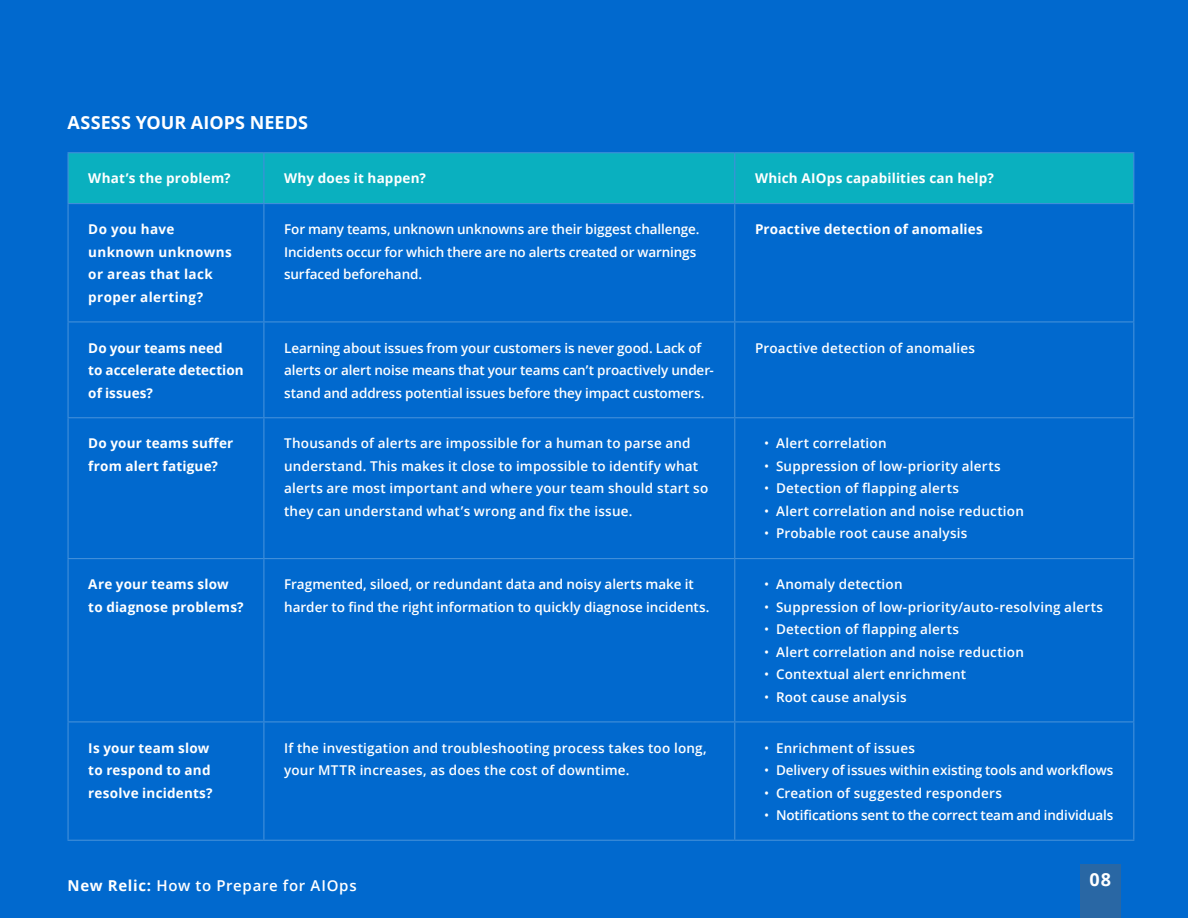
<style>
.page{position:relative;width:1188px;height:918px;background:#0169ce}
.page>*{position:absolute;margin:0;border:0;box-sizing:border-box;transform-origin:0 0}
.t1{font:700 18px "Open Sans";letter-spacing:.005em;color:#fff}
.t2{font:600 15px "Open Sans";letter-spacing:.05em;color:#fff}
.t3{font:600 13.5px/22.5px "Open Sans";letter-spacing:.015em;color:#fff}
.t4{font:600 13.5px/22.5px "Open Sans";letter-spacing:-.01em;color:#fff}
.t5{font:700 13.5px/22.5px "Open Sans";letter-spacing:.015em;color:#fff}
.t6{font:600 13.5px "Open Sans";letter-spacing:-.005em;color:#fff}
.s1{font-weight:400}
.s2{font-weight:700}
</style>
<div class="page">
<div style="left:1080px;top:864px;width:40px;height:54px;background:#2967a4"></div>
<div style="left:69px;top:153px;width:1064px;height:50px;background:#0ab0bf"></div>
<hr style="left:68px;top:204px;width:1px;height:117px;background:#418fda">
<hr style="left:263px;top:204px;width:1px;height:117px;background:#418fda">
<hr style="left:734px;top:204px;width:1px;height:117px;background:#418fda">
<hr style="left:1133px;top:204px;width:1px;height:117px;background:#418fda">
<hr style="left:68px;top:321px;width:196px;height:1px;background:#418fda">
<hr style="left:68px;top:322px;width:1px;height:95px;background:#418fda">
<hr style="left:264px;top:321px;width:471px;height:1px;background:#418fda">
<hr style="left:263px;top:322px;width:1px;height:95px;background:#418fda">
<hr style="left:735px;top:321px;width:399px;height:1px;background:#418fda">
<hr style="left:734px;top:322px;width:1px;height:95px;background:#418fda">
<hr style="left:1133px;top:322px;width:1px;height:95px;background:#418fda">
<hr style="left:68px;top:417px;width:196px;height:1px;background:#418fda">
<hr style="left:68px;top:418px;width:1px;height:140px;background:#418fda">
<hr style="left:264px;top:417px;width:471px;height:1px;background:#418fda">
<hr style="left:263px;top:418px;width:1px;height:140px;background:#418fda">
<hr style="left:735px;top:417px;width:399px;height:1px;background:#418fda">
<hr style="left:734px;top:418px;width:1px;height:140px;background:#418fda">
<hr style="left:1133px;top:418px;width:1px;height:140px;background:#418fda">
<hr style="left:68px;top:558px;width:196px;height:1px;background:#418fda">
<hr style="left:68px;top:559px;width:1px;height:162px;background:#418fda">
<hr style="left:264px;top:558px;width:471px;height:1px;background:#418fda">
<hr style="left:263px;top:559px;width:1px;height:162px;background:#418fda">
<hr style="left:735px;top:558px;width:399px;height:1px;background:#418fda">
<hr style="left:734px;top:559px;width:1px;height:162px;background:#418fda">
<hr style="left:1133px;top:559px;width:1px;height:162px;background:#418fda">
<hr style="left:68px;top:721px;width:196px;height:1px;background:#418fda">
<hr style="left:68px;top:722px;width:1px;height:118px;background:#418fda">
<hr style="left:264px;top:721px;width:471px;height:1px;background:#418fda">
<hr style="left:263px;top:722px;width:1px;height:118px;background:#418fda">
<hr style="left:735px;top:721px;width:399px;height:1px;background:#418fda">
<hr style="left:734px;top:722px;width:1px;height:118px;background:#418fda">
<hr style="left:1133px;top:722px;width:1px;height:118px;background:#418fda">
<hr style="left:68px;top:840px;width:196px;height:1px;background:#418fda">
<hr style="left:264px;top:840px;width:471px;height:1px;background:#418fda">
<hr style="left:735px;top:840px;width:399px;height:1px;background:#418fda">
<hr style="left:68px;top:152px;width:196px;height:1px;background:#418fda">
<hr style="left:68px;top:153px;width:1px;height:50px;background:#418fda">
<hr style="left:264px;top:152px;width:471px;height:1px;background:#418fda">
<hr style="left:263px;top:153px;width:1px;height:50px;background:#418fda">
<hr style="left:735px;top:152px;width:399px;height:1px;background:#418fda">
<hr style="left:734px;top:153px;width:1px;height:50px;background:#418fda">
<hr style="left:1133px;top:153px;width:1px;height:50px;background:#418fda">
<hr style="left:68px;top:203px;width:196px;height:1px;background:#418fda">
<hr style="left:264px;top:203px;width:471px;height:1px;background:#418fda">
<hr style="left:735px;top:203px;width:399px;height:1px;background:#418fda">
<h1 class="t1" style="left:68px;top:110px;width:242px">ASSESS YOUR AIOPS NEEDS</h1>
<p class="t5" style="left:88px;top:167px;width:144px">What’s the problem?</p>
<p class="t5" style="left:284px;top:167px;width:143px">Why does it happen?</p>
<p class="t5" style="left:755px;top:167px;width:240px">Which AIOps capabilities can help?</p>
<p class="t5" style="left:88px;top:218px;width:145px">Do you have unknown unknowns or areas that lack proper alerting?</p>
<p class="t4" style="left:284px;top:218px;width:417px">For many teams, unknown unknowns are their biggest challenge.<br>Incidents occur for which there are no alerts created or warnings surfaced beforehand.</p>
<p class="t5" style="left:755px;top:218px;width:229px">Proactive detection of anomalies</p>
<p class="t5" style="left:88px;top:336px;width:157px">Do your teams need<br>to accelerate detection of issues?</p>
<p class="t4" style="left:284px;top:336px;width:431px">Learning about issues from your customers is never good. Lack of alerts or alert noise means that your teams can’t proactively under&shy;stand and address potential issues before they impact customers.</p>
<p class="t3" style="left:755px;top:336px;width:222px">Proactive detection of anomalies</p>
<p class="t5" style="left:88px;top:432px;width:147px">Do your teams suffer from alert fatigue?</p>
<p class="t3" style="left:284px;top:432px;width:426px">Thousands of alerts are impossible for a human to parse and understand. This makes it close to impossible to identify what alerts are most important and where your team should start so they can understand what’s wrong and fix the issue.</p>
<p class="t3" style="left:764px;top:432px;width:124px"><span class="s1">•</span> Alert correlation</p>
<p class="t3" style="left:764px;top:454px;width:238px"><span class="s1">•</span> Suppression of low-priority alerts</p>
<p class="t3" style="left:764px;top:477px;width:196px"><span class="s1">•</span> Detection of flapping alerts</p>
<p class="t3" style="left:764px;top:499px;width:261px"><span class="s1">•</span> Alert correlation and noise reduction</p>
<p class="t3" style="left:764px;top:522px;width:205px"><span class="s1">•</span> Probable root cause analysis</p>
<p class="t5" style="left:88px;top:573px;width:157px">Are your teams slow to diagnose problems?</p>
<p class="t3" style="left:284px;top:573px;width:427px">Fragmented, siloed, or redundant data and noisy alerts make it harder to find the right information to quickly diagnose incidents.</p>
<p class="t3" style="left:764px;top:573px;width:140px"><span class="s1">•</span> Anomaly detection</p>
<p class="t3" style="left:764px;top:595px;width:341px"><span class="s1">•</span> Suppression of low-priority/auto-resolving alerts</p>
<p class="t3" style="left:764px;top:618px;width:196px"><span class="s1">•</span> Detection of flapping alerts</p>
<p class="t3" style="left:764px;top:640px;width:261px"><span class="s1">•</span> Alert correlation and noise reduction</p>
<p class="t3" style="left:764px;top:663px;width:204px"><span class="s1">•</span> Contextual alert enrichment</p>
<p class="t3" style="left:764px;top:685px;width:144px"><span class="s1">•</span> Root cause analysis</p>
<p class="t5" style="left:88px;top:736px;width:126px">Is your team slow to respond to and resolve incidents?</p>
<p class="t3" style="left:284px;top:736px;width:424px">If the investigation and troubleshooting process takes too long, your MTTR increases, as does the cost of downtime.</p>
<p class="t3" style="left:764px;top:736px;width:153px"><span class="s1">•</span> Enrichment of issues</p>
<p class="t6" style="left:764px;top:761px;width:351px"><span class="s1">•</span> Delivery of issues within existing tools and workflows</p>
<p class="t3" style="left:764px;top:781px;width:240px"><span class="s1">•</span> Creation of suggested responders</p>
<p class="t4" style="left:764px;top:804px;width:351px"><span class="s1">•</span> Notifications sent to the correct team and individuals</p>
<p class="t2" style="left:68px;top:875px;width:291px"><span class="s2">New Relic:</span> How to Prepare for AIOps</p>
<h1 class="t1" style="left:1089px;top:867px;width:23px">08</h1>
</div>
